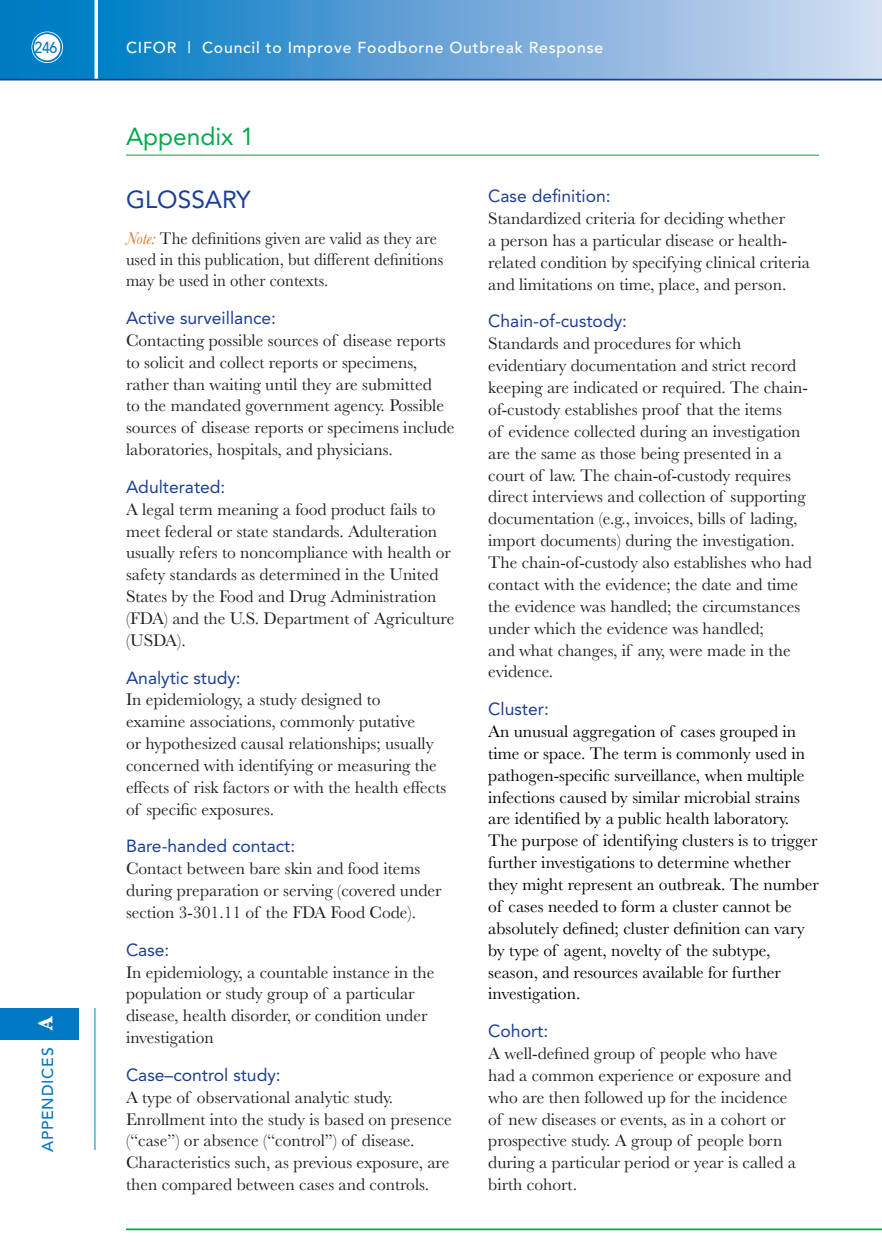
<style>
.page{position:relative;width:882px;height:1260px;background:#fff}
.page>*{position:absolute;margin:0;border:0;box-sizing:border-box;transform-origin:0 0}
.t1{font:24.5px "Avenir";color:#00a94e}
.Body_Copy{font:24.5px "Avenir";color:#1b3f94}
.t2{font:700 21px "Baskerville";color:#fff}
.Body_Copy-2{font:17.5px/21.9px "Baskerville";color:#231f20}
.Body_Copy-3{font:17.5px/21.9px "Baskerville";color:#000}
.Body_Copy-4{font:17.5px/21px "Baskerville";color:#231f20;scale:.95 1}
.t3{font:500 15.75px "Avenir";letter-spacing:.05em;color:#fff}
.t4{font:500 15.75px "Avenir";letter-spacing:.05em;color:#0079c2}
.t5{font:500 15.75px "Avenir";letter-spacing:.05em;color:#0079c2;scale:.9 1}
.s1{font-style:italic;color:#e4701e}
.s2{font-family:"Avenir";color:#1b3f94}
</style>
<div class="page">
<div style="left:0;top:1008px;width:79px;height:32px;background:#0079c2"></div>
<hr style="left:94px;top:1008px;width:1px;height:142px;background:#0079c2">
<div style="left:0;top:0;width:882px;height:79px;background:linear-gradient(to right,#0073c0,#d8daf0)"></div>
<hr style="left:126px;top:1228px;width:756px;height:2px;background:#00a94e">
<div style="left:32px;top:32px;width:31px;height:31px;border:5px solid #fff;border-radius:50%"></div>
<div style="left:33px;top:33px;width:28px;height:28px;background:#fff;border-radius:50%"></div>
<div style="left:32px;top:32px;width:30px;height:30px;border:2px solid #0079c2;border-radius:50%"></div>
<svg style="left:94px;top:0;width:4px;height:81px"></svg>
<hr style="left:0;top:79px;width:882px;height:1px;background:#1b3f94">
<hr style="left:126px;top:155px;width:693px;height:1px;background:#00a94e">
<p class="t5" style="left:35px;top:39px;width:27px">246</p>
<p class="t3" style="left:126px;top:39px;width:479px">CIFOR | Council to Improve Foodborne Outbreak Response</p>
<p class="t2" style="left:31px;top:1030px;width:16px;rotate:-90deg">A</p>
<p class="t4" style="left:39px;top:1152px;width:106px;rotate:-90deg">APPENDICES</p>
<p class="t1" style="left:126px;top:122px;width:129px">Appendix 1</p>
<p class="Body_Copy" style="left:126px;top:185px;width:126px">GLOSSARY</p>
<p class="Body_Copy-4" style="left:126px;top:228px;width:336px"><span class="s1">Note:</span> The definitions given are valid as they are used in this publication, but different definitions may be used in other contexts.</p>
<p class="Body_Copy-2" style="left:126px;top:308px;width:330px"><span class="s2">Active surveillance:<br></span>Contacting possible sources of disease reports to solicit and collect reports or specimens, rather than waiting until they are submitted<br>to the mandated government agency. Possible sources of disease reports or specimens include laboratories, hospitals, and physicians.</p>
<p class="Body_Copy-2" style="left:126px;top:477px;width:330px"><span class="s2">Adulterated:<br></span>A legal term meaning a food product fails to meet federal or state standards. Adulteration usually refers to noncompliance with health or safety standards as determined in the United States by the Food and Drug Administration (FDA) and the U.S. Department of Agriculture (USDA).</p>
<p class="Body_Copy-2" style="left:126px;top:667px;width:322px"><span class="s2">Analytic study:<br></span>In epidemiology, a study designed to<br>examine associations, commonly putative<br>or hypothesized causal relationships; usually concerned with identifying or measuring the effects of risk factors or with the health effects of specific exposures.</p>
<p class="Body_Copy-2" style="left:126px;top:836px;width:317px"><span class="s2">Bare-handed contact:<br></span>Contact between bare skin and food items during preparation or serving (covered under section 3-301.11 of the FDA Food Code).</p>
<p class="Body_Copy-2" style="left:126px;top:939px;width:310px"><span class="s2">Case:<br></span>In epidemiology, a countable instance in the population or study group of a particular disease, health disorder, or condition under investigation</p>
<p class="Body_Copy-2" style="left:126px;top:1065px;width:327px"><span class="s2">Case–control study:<br></span>A type of observational analytic study.<br>Enrollment into the study is based on presence (“case”) or absence (“control”) of disease.<br>Characteristics such, as previous exposure, are then compared between cases and controls.</p>
<p class="Body_Copy-2" style="left:488px;top:186px;width:323px"><span class="s2">Case definition:<br></span>Standardized criteria for deciding whether<br>a person has a particular disease or health&shy;related condition by specifying clinical criteria and limitations on time, place, and person.</p>
<p class="Body_Copy-2" style="left:488px;top:311px;width:325px"><span class="s2">Chain-of-custody:<br></span>Standards and procedures for which evidentiary documentation and strict record keeping are indicated or required. The chain&shy;of-custody establishes proof that the items<br>of evidence collected during an investigation are the same as those being presented in a court of law. The chain-of-custody requires direct interviews and collection of supporting documentation (e.g., invoices, bills of lading, import documents) during the investigation.<br>The chain-of-custody also establishes who had contact with the evidence; the date and time the evidence was handled; the circumstances under which the evidence was handled;<br>and what changes, if any, were made in the evidence.</p>
<p class="Body_Copy-3" style="left:488px;top:699px;width:332px"><span class="s2">Cluster:<br></span>An unusual aggregation of cases grouped in time or space. The term is commonly used in pathogen-specific surveillance, when multiple infections caused by similar microbial strains are identified by a public health laboratory.<br>The purpose of identifying clusters is to trigger further investigations to determine whether they might represent an outbreak. The number of cases needed to form a cluster cannot be absolutely defined; cluster definition can vary by type of agent, novelty of the subtype, season, and resources available for further investigation.</p>
<p class="Body_Copy-2" style="left:488px;top:1021px;width:309px"><span class="s2">Cohort:<br></span>A well-defined group of people who have had a common experience or exposure and who are then followed up for the incidence of new diseases or events, as in a cohort or prospective study. A group of people born during a particular period or year is called a birth cohort.</p>
</div>
